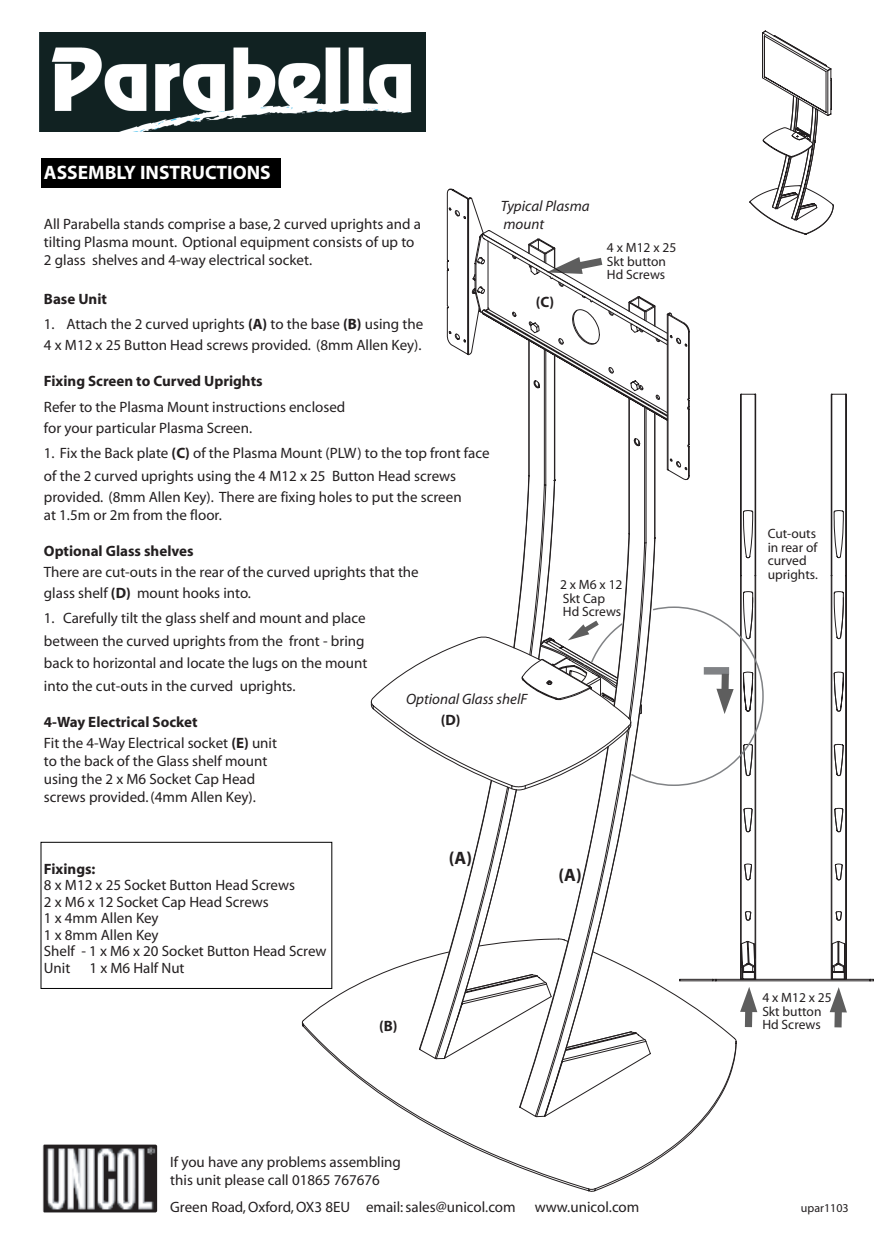
<style>
.page{position:relative;width:888px;height:1260px;background:#fff}
.page>*{position:absolute;margin:0;border:0;box-sizing:border-box;transform-origin:0 0}
.t1{font:700 19.5px "Myriad";color:#fff}
.t2{font:700 18px "Myriad";color:#231f20}
.t3{font:15px/18px "Myriad";color:#231f20}
.t4{font:700 15px "Myriad";color:#231f20}
.t5{font:italic 15px "Myriad";color:#231f20}
.t6{font:13.5px/13.5px "Myriad";color:#231f20}
.t7{font:12px "Myriad";color:#231f20}
.s1{font-weight:700}
</style>
<div class="page">
<div style="left:41px;top:158px;width:240px;height:30px;background:#000"></div>
<img style="left:43px;top:1145px;width:115px;height:68px">
<svg style="left:740px;top:987px;width:17px;height:40px"></svg>
<div style="left:41px;top:842px;width:291px;height:147px;border:1px solid #000"></div>
<img style="left:40px;top:32px;width:330px;height:99px">
<svg style="left:302px;top:841px;width:435px;height:351px"></svg>
<svg style="left:370px;top:31px;width:477px;height:949px"></svg>
<svg style="left:830px;top:987px;width:17px;height:40px"></svg>
<h1 class="t1" style="left:44px;top:162px;width:228px">ASSEMBLY INSTRUCTIONS</h1>
<p class="t5" style="left:501px;top:198px;width:90px">Typical Plasma</p>
<p class="t3" style="left:44px;top:215px;width:379px">All Parabella stands comprise a base, 2 curved uprights and a</p>
<p class="t5" style="left:504px;top:216px;width:42px">mount</p>
<p class="t3" style="left:44px;top:233px;width:372px">tilting Plasma mount. Optional equipment consists of up to<br>2 glass shelves and 4-way electrical socket.</p>
<p class="t4" style="left:44px;top:291px;width:65px">Base Unit</p>
<p class="t3" style="left:44px;top:314px;width:381px;line-height:21px">1. Attach the 2 curved uprights <span class="s1">(A)</span> to the base <span class="s1">(B)</span> using the<br>4 x M12 x 25 Button Head screws provided. (8mm Allen Key).</p>
<p class="t4" style="left:44px;top:373px;width:220px">Fixing Screen to Curved Uprights</p>
<p class="t3" style="left:44px;top:397px;width:303px;line-height:21px">Refer to the Plasma Mount instructions enclosed for your particular Plasma Screen.</p>
<p class="t3" style="left:44px;top:443px;width:447px;line-height:22.5px">1. Fix the Back plate <span class="s1">(C)</span> of the Plasma Mount (PLW) to the top front face of the 2 curved uprights using the 4 M12 x 25 Button Head screws</p>
<p class="t3" style="left:44px;top:488px;width:419px">provided. (8mm Allen Key). There are fixing holes to put the screen at 1.5m or 2m from the floor.</p>
<p class="t4" style="left:44px;top:543px;width:151px">Optional Glass shelves</p>
<p class="t3" style="left:44px;top:562px;width:376px;line-height:21px">There are cut-outs in the rear of the curved uprights that the glass shelf <span class="s1">(D)</span> mount hooks into.</p>
<p class="t3" style="left:44px;top:608px;width:325px;line-height:22.5px">1. Carefully tilt the glass shelf and mount and place between the curved uprights from the front - bring back to horizontal and locate the lugs on the mount into the cut-outs in the curved uprights.</p>
<p class="t3" style="left:44px;top:712px;width:235px;line-height:21px"><span class="s1">4-Way Electrical Socket<br></span>Fit the 4-Way Electrical socket <span class="s1">(E)</span> unit</p>
<p class="t3" style="left:44px;top:752px;width:225px">to the back of the Glass shelf mount using the 2 x M6 Socket Cap Head screws provided.(4mm Allen Key).</p>
<p class="t6" style="left:607px;top:242px;width:71px">4xM12x25<br>Skt button<br>Hd Screws</p>
<p class="t4" style="left:536px;top:294px;width:20px">(C)</p>
<p class="t6" style="left:560px;top:578px;width:64px">2xM6x12<br>Skt Cap<br>Hd Screws</p>
<p class="t5" style="left:406px;top:691px;width:123px">Optional Glass shelF</p>
<p class="t4" style="left:441px;top:712px;width:21px">(D)</p>
<p class="t4" style="left:44px;top:861px;width:53px">Fixings:</p>
<p class="t3" style="left:44px;top:878px;width:284px;line-height:16.5px">8 x M12 x 25 Socket Button Head Screws<br>2 x M6 x 12 Socket Cap Head Screws<br>1 x 4mm Allen Key<br>1 x 8mm Allen Key<br>Shelf - 1 x M6 x 20 Socket Button Head Screw<br>Unit</p>
<p class="t3" style="left:90px;top:959px;width:97px">1 x M6 Half Nut</p>
<p class="t2" style="left:449px;top:849px;width:25px">(A)</p>
<p class="t4" style="left:379px;top:1018px;width:20px">(B)</p>
<p class="t2" style="left:559px;top:866px;width:25px">(A)</p>
<p class="t6" style="left:768px;top:527px;width:52px">Cut-outs in rear of curved uprights.</p>
<p class="t6" style="left:762px;top:992px;width:71px">4xM12x25<br>Skt button<br>Hd Screws</p>
<p class="t3" style="left:170px;top:1154px;width:232px">If you have any problems assembling this unit please call 01865 767676</p>
<p class="t3" style="left:170px;top:1199px;width:347px">Green Road,Oxford,OX3 8EU email:sales@unicol.com</p>
<p class="t3" style="left:535px;top:1199px;width:106px">www.unicol.com</p>
<p class="t7" style="left:801px;top:1202px;width:49px">upar1103</p>
</div>
